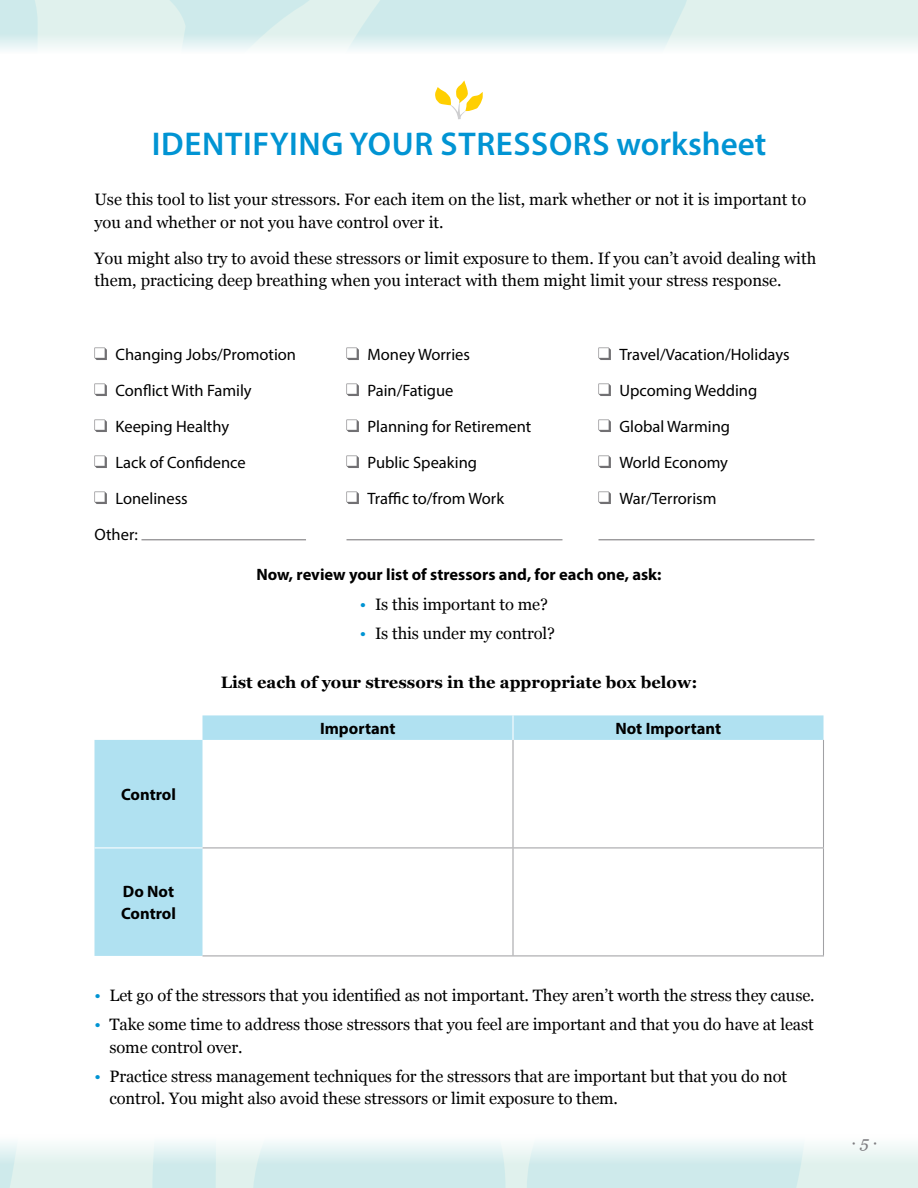
<style>
.page{position:relative;width:918px;height:1188px;background:#fff}
.page>*{position:absolute;margin:0;border:0;box-sizing:border-box;transform-origin:0 0}
.Stress_tools_subhead{font:600 33px "Myriad Pro";letter-spacing:.02em;color:#0194d3}
.georgia_bullet{font:16.5px/22.5px "Georgia";letter-spacing:-.005em;color:#000}
.text_georgia{font:16.5px/22.5px "Georgia";color:#000}
.t1{font:16.5px/36px "Myriad Pro";color:#000}
.check_box{font:700 16.5px "Myriad Pro";color:#000}
.text_georgia-2{font:700 16.5px "Georgia";color:#000}
.Text{font:700 16.5px/22.5px "Myriad Pro";color:#000}
.t2{font:italic 16.5px "Georgia";color:#7e7d81}
.s1{color:#0194d3}
</style>
<div class="page">
<div style="left:0;top:1134px;width:918px;height:54px;background:linear-gradient(to bottom,#f9fcfb,#d9eee9)"></div>
<svg style="left:0;top:1134px;width:829px;height:54px"></svg>
<div style="left:0;top:0;width:918px;height:54px;background:linear-gradient(to bottom,#d9eee9,#f1f8f7)"></div>
<svg style="left:0;top:0;width:829px;height:54px"></svg>
<svg style="left:94px;top:348px;width:13px;height:12px"></svg>
<svg style="left:94px;top:384px;width:13px;height:12px"></svg>
<svg style="left:94px;top:420px;width:13px;height:12px"></svg>
<svg style="left:94px;top:456px;width:13px;height:12px"></svg>
<svg style="left:94px;top:492px;width:13px;height:12px"></svg>
<hr style="left:141px;top:540px;width:165px;height:1px;background:#717073">
<svg style="left:346px;top:348px;width:13px;height:12px"></svg>
<svg style="left:346px;top:384px;width:13px;height:12px"></svg>
<svg style="left:346px;top:420px;width:13px;height:12px"></svg>
<svg style="left:346px;top:456px;width:13px;height:12px"></svg>
<svg style="left:346px;top:492px;width:13px;height:12px"></svg>
<hr style="left:346px;top:540px;width:216px;height:1px;background:#717073">
<svg style="left:598px;top:348px;width:13px;height:12px"></svg>
<svg style="left:598px;top:384px;width:13px;height:12px"></svg>
<svg style="left:598px;top:420px;width:13px;height:12px"></svg>
<svg style="left:598px;top:456px;width:13px;height:12px"></svg>
<svg style="left:598px;top:492px;width:13px;height:12px"></svg>
<hr style="left:598px;top:540px;width:216px;height:1px;background:#717073">
<svg style="left:94px;top:715px;width:730px;height:241px"></svg>
<hr style="left:512px;top:740px;width:2px;height:107px;background:#a1a1a4">
<hr style="left:823px;top:740px;width:1px;height:107px;background:#a1a1a4">
<hr style="left:202px;top:847px;width:311px;height:1px;background:#a1a1a4">
<hr style="left:513px;top:847px;width:311px;height:1px;background:#a1a1a4">
<hr style="left:512px;top:848px;width:2px;height:107px;background:#a1a1a4">
<hr style="left:823px;top:848px;width:1px;height:107px;background:#a1a1a4">
<hr style="left:202px;top:955px;width:311px;height:1px;background:#a1a1a4">
<hr style="left:513px;top:955px;width:311px;height:1px;background:#a1a1a4">
<hr style="left:512px;top:715px;width:2px;height:25px;background:#fff">
<hr style="left:94px;top:847px;width:108px;height:1px;background:#fff">
<svg style="left:435px;top:80px;width:48px;height:39px"></svg>
<p class="Stress_tools_subhead" style="left:152px;top:123px;width:616px">IDENTIFYING YOUR STRESSORS worksheet</p>
<p class="text_georgia" style="left:94px;top:188px;width:713px">Use this tool to list your stressors. For each item on the list, mark whether or not it is important to you and whether or not you have control over it.</p>
<p class="text_georgia" style="left:94px;top:247px;width:723px">You might also try to avoid these stressors or limit exposure to them. If you can’t avoid dealing with them, practicing deep breathing when you interact with them might limit your stress response.</p>
<p class="t1" style="left:115px;top:336px;width:182px">Changing Jobs/Promotion</p>
<p class="t1" style="left:115px;top:372px;width:138px">Conflict With Family</p>
<p class="t1" style="left:115px;top:408px;width:115px">Keeping Healthy</p>
<p class="t1" style="left:115px;top:444px;width:132px">Lack of Confidence</p>
<p class="t1" style="left:115px;top:480px;width:74px">Loneliness</p>
<p class="t1" style="left:94px;top:516px;width:45px">Other:</p>
<p class="t1" style="left:367px;top:336px;width:165px">Money Worries<br>Pain/Fatigue<br>Planning for Retirement<br>Public Speaking<br>Traffic to/from Work</p>
<p class="t1" style="left:619px;top:336px;width:172px">Travel/Vacation/Holidays<br>Upcoming Wedding<br>Global Warming<br>World Economy<br>War/Terrorism</p>
<p class="Text" style="left:121px;top:783px;width:56px">Control</p>
<p class="Text" style="left:121px;top:880px;width:56px">Do Not<br>Control</p>
<p class="check_box" style="left:257px;top:564px;width:406px">Now, review your list of stressors and, for each one, ask:</p>
<p class="georgia_bullet" style="left:360px;top:593px;width:189px"><span class="s1">•</span> Is this important to me?</p>
<p class="georgia_bullet" style="left:360px;top:622px;width:197px"><span class="s1">•</span> Is this under my control?</p>
<p class="text_georgia-2" style="left:221px;top:672px;width:478px">List each of your stressors in the appropriate box below:</p>
<p class="Text" style="left:320px;top:717px;width:77px">Important</p>
<p class="Text" style="left:615px;top:717px;width:107px">Not Important</p>
<p class="georgia_bullet" style="left:94px;top:984px;width:722px"><span class="s1">•</span> Let go of the stressors that you identified as not important. They aren’t worth the stress they cause.</p>
<p class="georgia_bullet" style="left:110px;top:1014px;width:706px;text-indent:-15px"><span class="s1">•</span> Take some time to address those stressors that you feel are important and that you do have at least some control over.</p>
<p class="georgia_bullet" style="left:110px;top:1065px;width:679px;text-indent:-15px"><span class="s1">•</span> Practice stress management techniques for the stressors that are important but that you do not control. You might also avoid these stressors or limit exposure to them.</p>
<p class="t2" style="left:852px;top:1132px;width:27px">· 5 ·</p>
</div>
